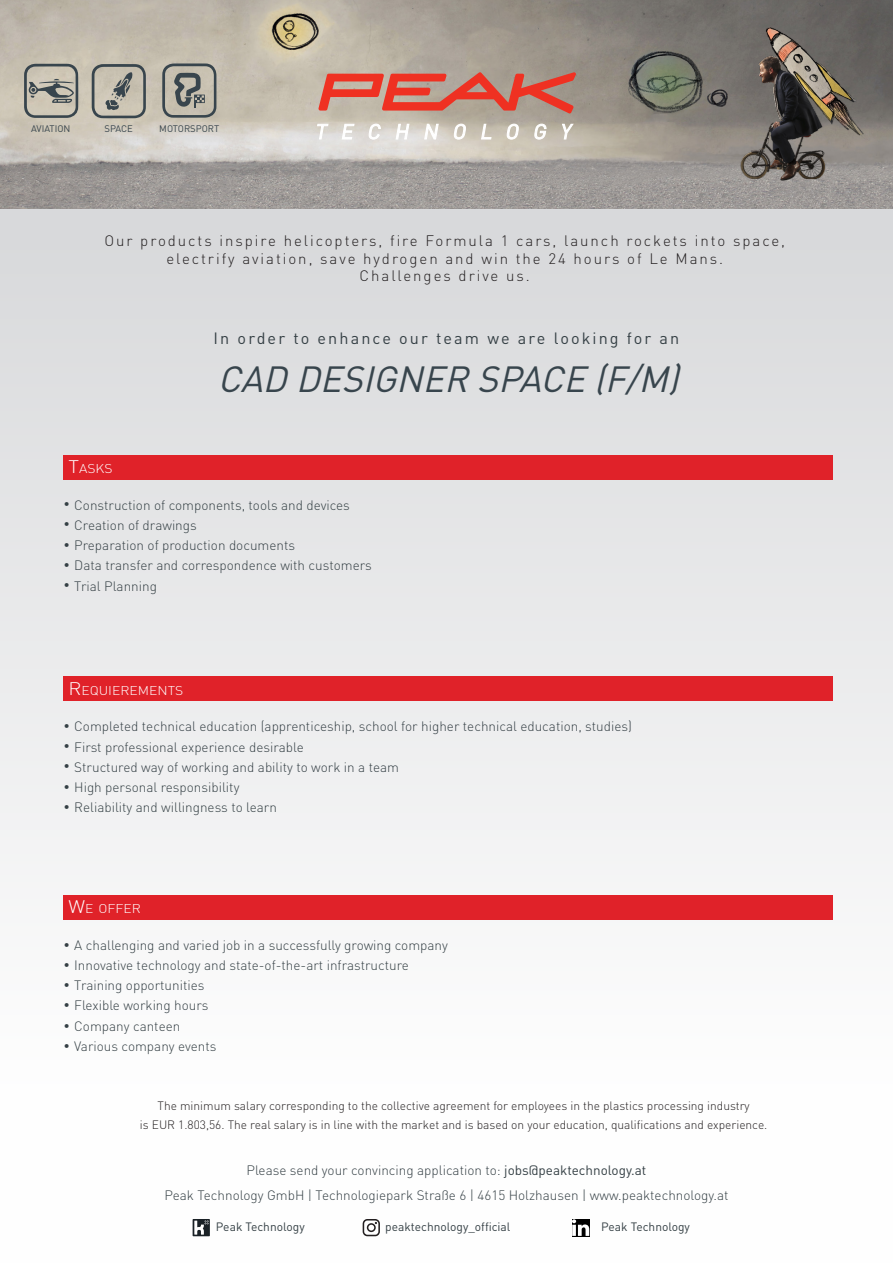
<style>
.page{position:relative;width:893px;height:1263px;background:#fff}
.page>*{position:absolute;margin:0;border:0;box-sizing:border-box;transform-origin:0 0}
.t1{font:italic 36px "DIN Pro";color:#38454d}
.t2{font:16.2px "DIN Pro";letter-spacing:.13em;color:#354045}
.t3{font:300 15px/17.4px "DIN Pro";letter-spacing:.13em;color:#231f20;text-align:center}
.t4{font:300 13.5px "DIN Pro";color:#354045}
.t5{font:300 12.6px "DIN Pro";color:#fff;scale:1.1 1}
.t6{font:300 12px/19.5px "DIN Pro";color:#231f20;text-align:center}
.t7{font:12px "DIN Pro";color:#354045}
.t8{font:300 12px "DIN Pro";color:#354045}
.t9{font:9.45px "DIN Pro";color:#38454d}
.s1{font-size:18px}
.s2{font-weight:400}
</style>
<div class="page">
<div style="left:0;top:208px;width:893px;height:1055px;background:linear-gradient(to bottom,#d8d8da,#fff)"></div>
<img style="left:0;top:0;width:893px;height:208px">
<div style="left:63px;top:677px;width:770px;height:24px;background:#e02229"></div>
<div style="left:63px;top:455px;width:770px;height:24px;background:#e02229"></div>
<div style="left:63px;top:895px;width:770px;height:24px;background:#e02229"></div>
<svg style="left:318px;top:72px;width:258px;height:41px;background:#cb7466"></svg>
<svg style="left:316px;top:123px;width:258px;height:17px"></svg>
<img style="left:695px;top:12px;width:188px;height:172px">
<svg style="left:572px;top:1219px;width:17px;height:17px"></svg>
<svg style="left:363px;top:1219px;width:17px;height:17px"></svg>
<svg style="left:193px;top:1219px;width:17px;height:17px"></svg>
<svg style="left:24px;top:64px;width:54px;height:54px;background:#a19f96"></svg>
<svg style="left:92px;top:64px;width:54px;height:54px;background:#a2a097"></svg>
<svg style="left:162px;top:63px;width:54px;height:55px;background:#96968e"></svg>
<p class="t9" style="left:31px;top:122px;width:41px">AVIATION</p>
<p class="t9" style="left:105px;top:122px;width:30px">SPACE</p>
<p class="t9" style="left:159px;top:122px;width:62px">MOTORSPORT</p>
<p class="t3" style="left:104px;top:232px;width:682px">Our products inspire helicopters, fire Formula 1 cars, launch rockets into space, electrify aviation, save hydrogen and win the 24 hours of Le Mans.</p>
<p class="t3" style="left:360px;top:266px;width:172px">Challenges drive us.</p>
<p class="t2" style="left:214px;top:327px;width:467px">In order to enhance our team we are looking for an</p>
<p class="t5" style="left:68px;top:460px;width:42px"><span class="s1">T</span>ASKS</p>
<p class="t1" style="left:218px;top:355px;width:473px">CAD DESIGNER SPACE (F/M)</p>
<p class="t4" style="left:74px;top:495px;width:277px">Construction of components, tools and devices</p>
<p class="t4" style="left:74px;top:516px;width:124px">Creation of drawings</p>
<p class="t4" style="left:74px;top:536px;width:222px">Preparation of production documents</p>
<p class="t4" style="left:74px;top:556px;width:299px">Data transfer and correspondence with customers</p>
<p class="t4" style="left:74px;top:576px;width:84px">Trial Planning</p>
<p class="t8" style="left:63px;top:495px;width:8px">•</p>
<p class="t8" style="left:63px;top:516px;width:8px">•</p>
<p class="t8" style="left:63px;top:536px;width:8px">•</p>
<p class="t8" style="left:63px;top:556px;width:8px">•</p>
<p class="t8" style="left:63px;top:576px;width:8px">•</p>
<p class="t5" style="left:68px;top:682px;width:106px"><span class="s1">R</span>EQUIEREMENTS</p>
<p class="t4" style="left:74px;top:717px;width:559px">Completed technical education (apprenticeship, school for higher technical education, studies)</p>
<p class="t4" style="left:74px;top:737px;width:231px">First professional experience desirable</p>
<p class="t4" style="left:74px;top:758px;width:326px">Structured way of working and ability to work in a team</p>
<p class="t4" style="left:74px;top:778px;width:167px">High personal responsibility</p>
<p class="t4" style="left:74px;top:798px;width:204px">Reliability and willingness to learn</p>
<p class="t8" style="left:63px;top:717px;width:8px">•</p>
<p class="t8" style="left:63px;top:737px;width:8px">•</p>
<p class="t8" style="left:63px;top:758px;width:8px">•</p>
<p class="t8" style="left:63px;top:778px;width:8px">•</p>
<p class="t8" style="left:63px;top:798px;width:8px">•</p>
<p class="t5" style="left:68px;top:900px;width:65px"><span class="s1">W</span>E OFFER</p>
<p class="t4" style="left:74px;top:936px;width:375px">A challenging and varied job in a successfully growing company</p>
<p class="t4" style="left:74px;top:956px;width:336px">Innovative technology and state-of-the-art infrastructure</p>
<p class="t4" style="left:74px;top:976px;width:132px">Training opportunities</p>
<p class="t4" style="left:74px;top:996px;width:136px">Flexible working hours</p>
<p class="t4" style="left:74px;top:1017px;width:108px">Company canteen</p>
<p class="t4" style="left:74px;top:1037px;width:144px">Various company events</p>
<p class="t8" style="left:63px;top:936px;width:8px">•</p>
<p class="t8" style="left:63px;top:956px;width:8px">•</p>
<p class="t8" style="left:63px;top:976px;width:8px">•</p>
<p class="t8" style="left:63px;top:997px;width:8px">•</p>
<p class="t8" style="left:63px;top:1017px;width:8px">•</p>
<p class="t8" style="left:63px;top:1037px;width:8px">•</p>
<p class="t6" style="left:140px;top:1095px;width:629px">The minimum salary corresponding to the collective agreement for employees in the plastics processing industry<br>is EUR 1.803,56. The real salary is in line with the market and is based on your education, qualifications and experience.</p>
<p class="t4" style="left:247px;top:1161px;width:401px">Please send your convincing application to: <span class="s2">jobs@peaktechnology.at</span></p>
<p class="t4" style="left:164px;top:1186px;width:566px">Peak Technology GmbH | Technologiepark Straße 6 | 4615 Holzhausen | www.peaktechnology.at</p>
<p class="t7" style="left:216px;top:1218px;width:90px">Peak Technology</p>
<p class="t7" style="left:385px;top:1218px;width:127px">peaktechnology_official</p>
<p class="t7" style="left:601px;top:1218px;width:90px">Peak Technology</p>
</div>
